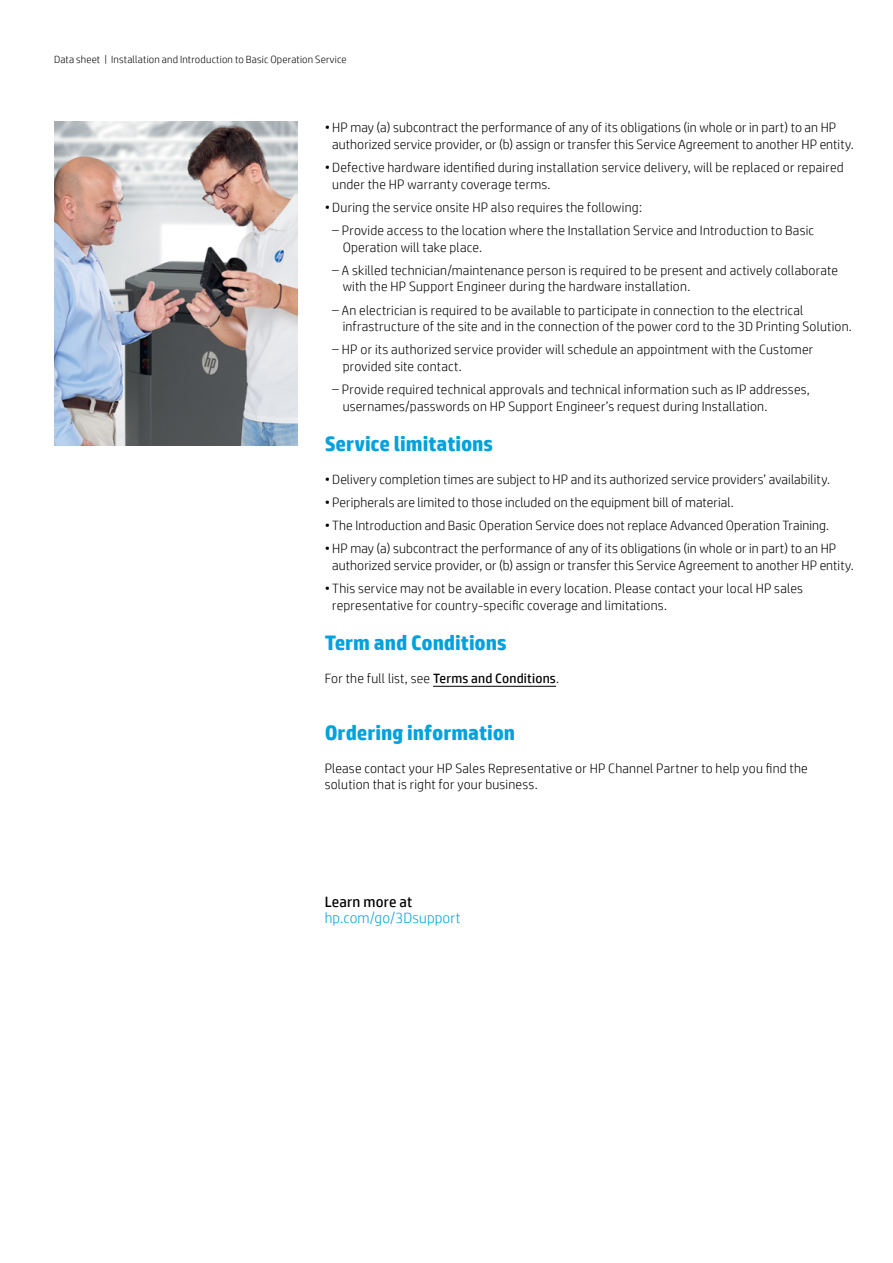
<style>
.page{position:relative;width:893px;height:1263px;background:#fff}
.page>*{position:absolute;margin:0;border:0;box-sizing:border-box;transform-origin:0 0}
.t1{font:700 21px "HP Simplified";letter-spacing:-.005em;color:#00a1dd}
.t2{font:300 15px "HP Simplified";letter-spacing:.01em;color:#00a1dd}
.t3{font:15px "HP Simplified";letter-spacing:.01em;color:#000}
.t4{font:300 13.5px/16.5px "HP Simplified";letter-spacing:.015em;color:#000}
.t5{font:300 10.5px "HP Simplified";letter-spacing:.015em;color:#000}
.s1{font-weight:400}
</style>
<div class="page">
<hr style="left:433px;top:686px;width:123px;height:1px;background:#000">
<img style="left:54px;top:121px;width:243px;height:324px">
<p class="t5" style="left:54px;top:52px;width:294px">Data sheet | Installation and Introduction to Basic Operation Service</p>
<p class="t4" style="left:332px;top:119px;width:523px;text-indent:-8px">• HP may (a) subcontract the performance of any of its obligations (in whole or in part) to an HP authorized service provider, or (b) assign or transfer this Service Agreement to another HP entity.</p>
<p class="t4" style="left:332px;top:159px;width:513px;text-indent:-8px">• Defective hardware identified during installation service delivery, will be replaced or repaired under the HP warranty coverage terms.</p>
<p class="t4" style="left:325px;top:199px;width:319px">• During the service onsite HP also requires the following:</p>
<p class="t4" style="left:343px;top:222px;width:473px;text-indent:-11px">– Provide access to the location where the Installation Service and Introduction to Basic<br>Operation will take place.</p>
<p class="t4" style="left:343px;top:262px;width:497px;text-indent:-11px">– A skilled technician/maintenance person is required to be present and actively collaborate with the HP Support Engineer during the hardware installation.</p>
<p class="t4" style="left:343px;top:301px;width:511px;text-indent:-11px">– An electrician is required to be available to participate in connection to the electrical infrastructure of the site and in the connection of the power cord to the 3D Printing Solution.</p>
<p class="t4" style="left:343px;top:341px;width:472px;text-indent:-11px">– HP or its authorized service provider will schedule an appointment with the Customer provided site contact.</p>
<p class="t4" style="left:343px;top:381px;width:469px;text-indent:-11px">– Provide required technical approvals and technical information such as IP addresses, usernames/passwords on HP Support Engineer’s request during Installation.</p>
<h1 class="t1" style="left:325px;top:430px;width:170px">Service limitations</h1>
<p class="t4" style="left:325px;top:470px;width:507px">• Delivery completion times are subject to HP and its authorized service providers’ availability.</p>
<p class="t4" style="left:325px;top:493px;width:411px">• Peripherals are limited to those included on the equipment bill of material.</p>
<p class="t4" style="left:325px;top:517px;width:506px">• The Introduction and Basic Operation Service does not replace Advanced Operation Training.</p>
<p class="t4" style="left:332px;top:540px;width:523px;text-indent:-8px">• HP may (a) subcontract the performance of any of its obligations (in whole or in part) to an HP authorized service provider, or (b) assign or transfer this Service Agreement to another HP entity.</p>
<p class="t4" style="left:332px;top:580px;width:472px;text-indent:-8px">• This service may not be available in every location. Please contact your local HP sales representative for country-specific coverage and limitations.</p>
<h1 class="t1" style="left:325px;top:629px;width:183px">Term and Conditions</h1>
<p class="t4" style="left:325px;top:669px;width:236px">For the full list, see <span class="s1">Terms and Conditions</span>.</p>
<h1 class="t1" style="left:325px;top:719px;width:192px">Ordering information</h1>
<p class="t4" style="left:325px;top:760px;width:485px">Please contact your HP Sales Representative or HP Channel Partner to help you find the solution that is right for your business.</p>
<p class="t3" style="left:325px;top:892px;width:89px">Learn more at</p>
<p class="t2" style="left:325px;top:908px;width:138px">hp.com/go/3Dsupport</p>
</div>
